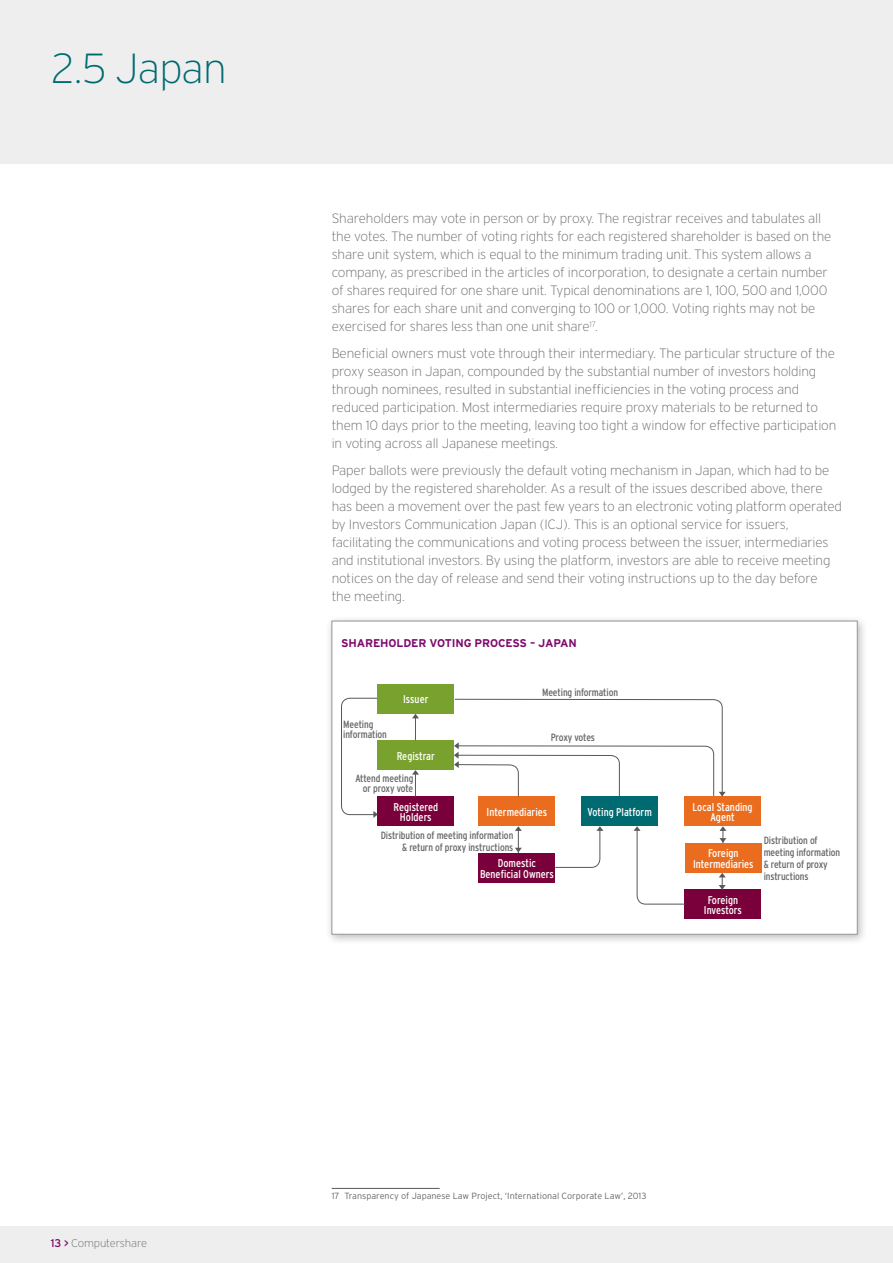
<style>
.page{position:relative;width:893px;height:1263px;background:#fff}
.page>*{position:absolute;margin:0;border:0;box-sizing:border-box;transform-origin:0 0}
._03_Page_Heading{font:200 42px "Interstate";letter-spacing:-.02em;color:#006a71}
._07_Body_copy{font:200 13.5px/18px "Interstate";letter-spacing:-.01em;color:#67676a}
.t1{font:condensed 11.25px/10.5px "Interstate";color:#fff;text-align:center}
.t2{font:700 11.25px "Interstate";letter-spacing:-.01em;color:#7e0a6d}
.t3{font:200 11.25px "Interstate";letter-spacing:-.01em;color:#67676a}
.t4{font:condensed 10.5px/12px "Interstate";letter-spacing:-.01em;color:#67676a;text-align:right}
._11_Footnote{font:300 9px "Interstate";color:#67676a}
.s1{font-weight:400;color:#7e0a6d}
</style>
<div class="page">
<div style="left:0;top:0;width:893px;height:164px;background:#eeeeef"></div>
<div style="left:0;top:1226px;width:893px;height:37px;background:#eeeeef"></div>
<div style="left:326px;top:615px;width:542px;height:330px;background:#231f20;opacity:.3"></div>
<div style="left:332px;top:621px;width:525px;height:313px;background:#fff;border:1px solid #939598"></div>
<div style="left:378px;top:740px;width:76px;height:30px;background:#78a22d"></div>
<svg style="left:412px;top:714px;width:7px;height:26px"></svg>
<div style="left:685px;top:889px;width:76px;height:30px;background:#7a003b"></div>
<div style="left:378px;top:796px;width:76px;height:30px;background:#7a003b"></div>
<div style="left:479px;top:796px;width:76px;height:30px;background:#ea6d1f"></div>
<svg style="left:412px;top:770px;width:7px;height:26px"></svg>
<div style="left:581px;top:796px;width:77px;height:30px;background:#006a71"></div>
<div style="left:684px;top:796px;width:77px;height:30px;background:#ea6d1f"></div>
<svg style="left:515px;top:826px;width:7px;height:27px"></svg>
<svg style="left:555px;top:826px;width:48px;height:42px"></svg>
<div style="left:685px;top:843px;width:77px;height:30px;background:#ea6d1f"></div>
<svg style="left:719px;top:826px;width:7px;height:17px"></svg>
<svg style="left:634px;top:826px;width:51px;height:79px"></svg>
<svg style="left:719px;top:873px;width:7px;height:17px"></svg>
<svg style="left:454px;top:698px;width:272px;height:99px"></svg>
<div style="left:479px;top:853px;width:76px;height:30px;background:#7a003b"></div>
<svg style="left:341px;top:697px;width:37px;height:121px"></svg>
<div style="left:378px;top:684px;width:76px;height:30px;background:#78a22d"></div>
<hr style="left:332px;top:1188px;width:108px;height:1px;background:#57585a">
<p class="_03_Page_Heading" style="left:51px;top:45px;width:177px">2.5 Japan</p>
<p class="_07_Body_copy" style="left:332px;top:210px;width:501px">Shareholders may vote in person or by proxy. The registrar receives and tabulates all the votes. The number of voting rights for each registered shareholder is based on the share unit system, which is equal to the minimum trading unit. This system allows a company, as prescribed in the articles of incorporation, to designate a certain number of shares required for one share unit. Typical denominations are 1, 100, 500 and 1,000 shares for each share unit and converging to 100 or 1,000. Voting rights may not be exercised for shares less than one unit share<sup>17</sup>.</p>
<p class="_07_Body_copy" style="left:332px;top:344px;width:506px">Beneficial owners must vote through their intermediary. The particular structure of the proxy season in Japan, compounded by the substantial number of investors holding through nominees, resulted in substantial inefficiencies in the voting process and reduced participation. Most intermediaries require proxy materials to be returned to them 10 days prior to the meeting, leaving too tight a window for effective participation in voting across all Japanese meetings.</p>
<p class="_07_Body_copy" style="left:332px;top:461px;width:512px">Paper ballots were previously the default voting mechanism in Japan, which had to be lodged by the registered shareholder. As a result of the issues described above, there has been a movement over the past few years to an electronic voting platform operated by Investors Communication Japan (ICJ). This is an optional service for issuers, facilitating the communications and voting process between the issuer, intermediaries and institutional investors. By using the platform, investors are able to receive meeting notices on the day of release and send their voting instructions up to the day before<br>the meeting.</p>
<p class="t2" style="left:341px;top:636px;width:237px">SHAREHOLDER VOTING PROCESS – JAPAN</p>
<p class="t4" style="left:343px;top:718px;width:45px;line-height:10.5px;text-align:left">Meeting information</p>
<p class="t1" style="left:403px;top:694px;width:27px">Issuer</p>
<p class="t1" style="left:397px;top:750px;width:40px">Registrar</p>
<p class="t4" style="left:355px;top:773px;width:59px;line-height:10.5px">Attend meeting or proxy vote</p>
<p class="t4" style="left:542px;top:686px;width:78px">Meeting information</p>
<p class="t4" style="left:551px;top:732px;width:46px">Proxy votes</p>
<p class="t1" style="left:394px;top:801px;width:46px">Registered<br>Holders</p>
<p class="t1" style="left:487px;top:807px;width:62px">Intermediaries</p>
<p class="t1" style="left:588px;top:807px;width:66px">Voting Platform</p>
<p class="t1" style="left:693px;top:801px;width:61px">Local Standing<br>Agent</p>
<p class="t1" style="left:708px;top:848px;width:32px">Foreign</p>
<p class="t1" style="left:498px;top:858px;width:40px">Domestic</p>
<p class="t1" style="left:693px;top:858px;width:62px">Intermediaries</p>
<p class="t1" style="left:480px;top:868px;width:75px">Beneficial Owners</p>
<p class="t4" style="left:381px;top:829px;width:134px">Distribution of meeting information &amp; return of proxy instructions</p>
<p class="t1" style="left:704px;top:894px;width:40px">Foreign<br>Investors</p>
<p class="t4" style="left:764px;top:834px;width:78px;text-align:left">Distribution of meeting information &amp; return of proxy instructions</p>
<p class="t3" style="left:51px;top:1237px;width:98px"><span class="s1">13 &gt;</span> Computershare</p>
<p class="_11_Footnote" style="left:332px;top:1191px;width:316px">17 Transparency of Japanese Law Project, ‘International Corporate Law’, 2013</p>
</div>
